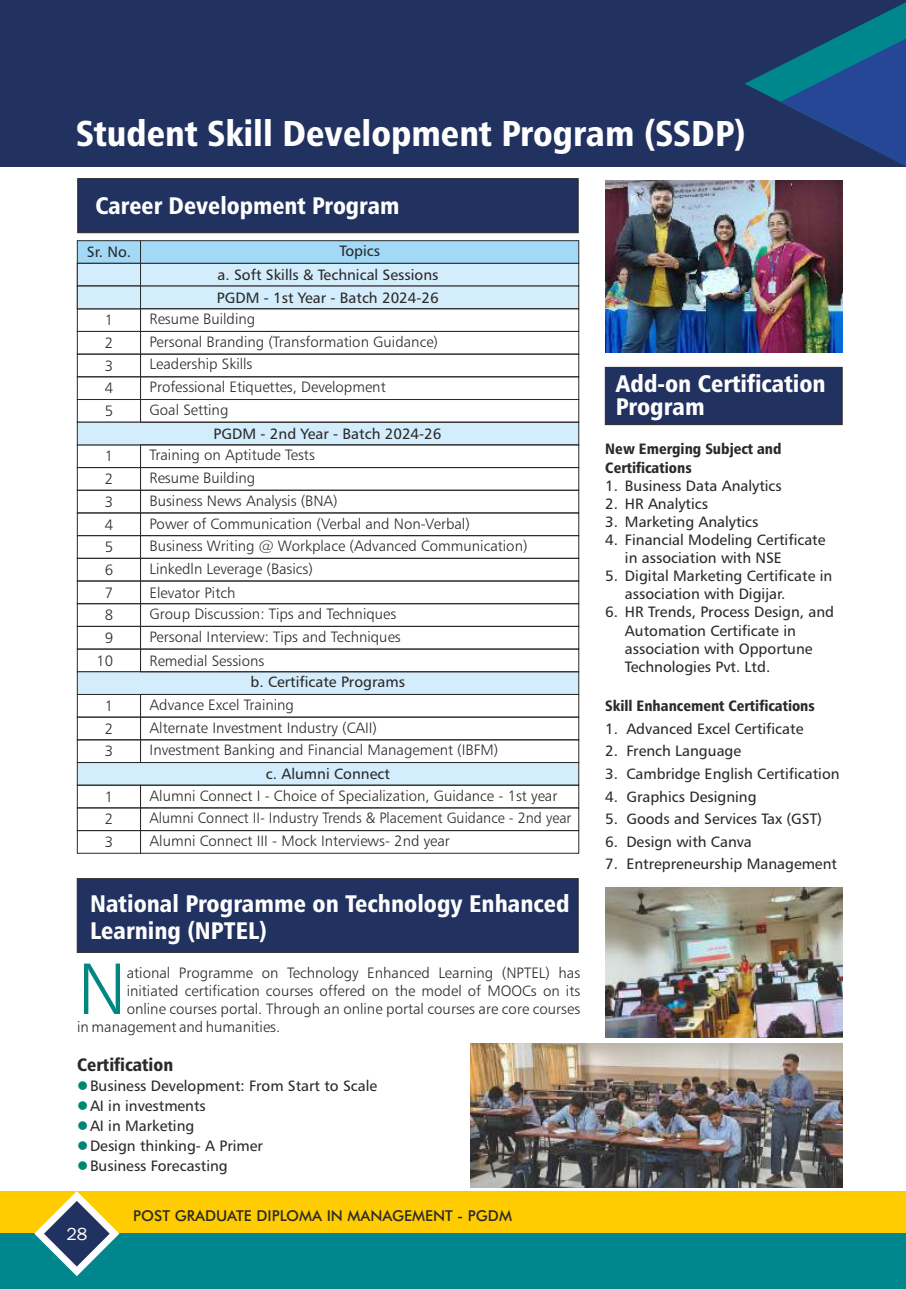
<style>
.page{position:relative;width:906px;height:1289px;background:#fff}
.page>*{position:absolute;margin:0;border:0;box-sizing:border-box;transform-origin:0 0}
.t1{font:72.6px "Humanist 777 BT Light B";color:#00877f}
.t2{font:36px "Humanist 777 BT Black Condensed B";color:#fefefe}
.t3{font:24px/26.7px "Humanist 777 BT Black Condensed B";color:#fefefe}
.t4{font:18px "Humanist 777 BT Black Condensed B";color:#2b2a29}
.t5{font:18px "Franklin Gothic";color:#fefefe}
.t6{font:15px/22.6px "Humanist 777 BT Light B";color:#2b2a29}
.t7{font:15px/18.1px "Humanist 777 BT Roman B";color:#2b2a29}
.t8{font:15px/18.3px "Humanist 777 BT Black Condensed B";color:#2b2a29}
.t9{font:500 15px "Futura BT";color:#2b2a29}
.s1{color:#008672}
</style>
<div class="page">
<div style="left:0;top:1191px;width:906px;height:97px;background:#fecc00"></div>
<div style="left:0;top:1233px;width:906px;height:55px;background:#00878e"></div>
<svg style="left:34px;top:1191px;width:85px;height:85px"></svg>
<div style="left:0;top:0;width:906px;height:166px;background:#223260"></div>
<svg style="left:745px;top:2px;width:161px;height:164px"></svg>
<div style="left:604px;top:366px;width:239px;height:59px;background:#223260"></div>
<div style="left:77px;top:178px;width:502px;height:55px;background:#223260"></div>
<div style="left:76px;top:878px;width:503px;height:75px;background:#223260"></div>
<div style="left:76px;top:761px;width:503px;height:25px;background:#d4edfc"></div>
<div style="left:77px;top:444px;width:64px;height:24px;border:1px solid #2b2a29"></div>
<div style="left:77px;top:535px;width:64px;height:23px;border:1px solid #2b2a29"></div>
<div style="left:77px;top:648px;width:64px;height:24px;border:1px solid #2b2a29"></div>
<div style="left:77px;top:739px;width:64px;height:24px;border:1px solid #2b2a29"></div>
<div style="left:77px;top:784px;width:64px;height:24px;border:1px solid #2b2a29"></div>
<div style="left:77px;top:807px;width:64px;height:24px;border:1px solid #2b2a29"></div>
<div style="left:77px;top:830px;width:64px;height:23px;border:1px solid #2b2a29"></div>
<div style="left:77px;top:467px;width:64px;height:23px;border:1px solid #2b2a29"></div>
<div style="left:77px;top:580px;width:64px;height:24px;border:1px solid #2b2a29"></div>
<div style="left:77px;top:603px;width:64px;height:24px;border:1px solid #2b2a29"></div>
<div style="left:77px;top:490px;width:64px;height:23px;border:1px solid #2b2a29"></div>
<div style="left:77px;top:716px;width:64px;height:24px;border:1px solid #2b2a29"></div>
<div style="left:77px;top:558px;width:64px;height:23px;border:1px solid #2b2a29"></div>
<div style="left:77px;top:626px;width:64px;height:23px;border:1px solid #2b2a29"></div>
<div style="left:77px;top:331px;width:64px;height:23px;border:1px solid #2b2a29"></div>
<div style="left:77px;top:354px;width:64px;height:23px;border:1px solid #2b2a29"></div>
<div style="left:77px;top:376px;width:64px;height:24px;border:1px solid #2b2a29"></div>
<svg style="left:76px;top:240px;width:503px;height:69px;background:#badbee"></svg>
<div style="left:140px;top:308px;width:439px;height:24px;border:1px solid #2b2a29"></div>
<svg style="left:76px;top:421px;width:503px;height:25px;background:#c9dfed"></svg>
<div style="left:140px;top:444px;width:439px;height:24px;border:1px solid #2b2a29"></div>
<svg style="left:76px;top:671px;width:503px;height:24px;background:#cde5f4"></svg>
<div style="left:140px;top:535px;width:439px;height:23px;border:1px solid #2b2a29"></div>
<div style="left:140px;top:648px;width:439px;height:24px;border:1px solid #2b2a29"></div>
<div style="left:140px;top:739px;width:439px;height:24px;border:1px solid #2b2a29"></div>
<div style="left:140px;top:784px;width:439px;height:24px;border:1px solid #2b2a29"></div>
<div style="left:140px;top:807px;width:439px;height:24px;border:1px solid #2b2a29"></div>
<div style="left:140px;top:830px;width:439px;height:23px;border:1px solid #2b2a29"></div>
<div style="left:140px;top:467px;width:439px;height:23px;border:1px solid #2b2a29"></div>
<div style="left:140px;top:580px;width:439px;height:24px;border:1px solid #2b2a29"></div>
<div style="left:140px;top:603px;width:439px;height:24px;border:1px solid #2b2a29"></div>
<div style="left:140px;top:490px;width:439px;height:23px;border:1px solid #2b2a29"></div>
<div style="left:140px;top:694px;width:439px;height:23px;border:1px solid #2b2a29"></div>
<div style="left:140px;top:716px;width:439px;height:24px;border:1px solid #2b2a29"></div>
<div style="left:140px;top:558px;width:439px;height:23px;border:1px solid #2b2a29"></div>
<div style="left:140px;top:626px;width:439px;height:23px;border:1px solid #2b2a29"></div>
<div style="left:140px;top:331px;width:439px;height:23px;border:1px solid #2b2a29"></div>
<div style="left:140px;top:354px;width:439px;height:23px;border:1px solid #2b2a29"></div>
<div style="left:140px;top:376px;width:439px;height:24px;border:1px solid #2b2a29"></div>
<img style="left:605px;top:887px;width:237px;height:150px">
<img style="left:470px;top:1043px;width:372px;height:144px">
<img style="left:605px;top:180px;width:237px;height:172px">
<h2 class="t2" style="left:76px;top:119px;width:671px">Student Skill Development Program (SSDP)</h2>
<h3 class="t3" style="left:95px;top:194px;width:305px">Career Development Program</h3>
<p class="t7" style="left:87px;top:244px;width:46px">Sr. No.</p>
<p class="t7" style="left:217px;top:240px;width:222px;line-height:24.3px;text-indent:122px">Topics<br>a. Soft Skills &amp; Technical Sessions</p>
<p class="t7" style="left:217px;top:290px;width:223px">PGDM - 1st Year - Batch 2024-26</p>
<p class="t6" style="left:105px;top:310px;width:10px">1</p>
<p class="t6" style="left:150px;top:309px;width:107px">Resume Building</p>
<p class="t6" style="left:105px;top:333px;width:10px;text-align:justify">2<br>3<br>4<br>5</p>
<p class="t6" style="left:96px;top:446px;width:18px;text-align:center">1<br>2<br>3<br>4<br>5<br>6<br>7<br>8<br>9<br>10</p>
<p class="t6" style="left:105px;top:695px;width:10px;text-align:justify">1<br>2<br>3</p>
<p class="t6" style="left:105px;top:786px;width:10px;text-align:justify">1<br>2<br>3</p>
<p class="t6" style="left:150px;top:331px;width:290px">Personal Branding (Transformation Guidance)<br>Leadership Skills<br>Professional Etiquettes, Development<br>Goal Setting</p>
<p class="t7" style="left:214px;top:426px;width:229px">PGDM - 2nd Year - Batch 2024-26</p>
<p class="t6" style="left:150px;top:445px;width:379px">Training on Aptitude Tests<br>Resume Building<br>Business News Analysis (BNA)<br>Power of Communication (Verbal and Non-Verbal)<br>Business Writing @ Workplace (Advanced Communication)<br>Linkedln Leverage (Basics)</p>
<p class="t6" style="left:150px;top:583px;width:248px;line-height:21.1px">Elevator Pitch<br>Group Discussion: Tips and Techniques</p>
<p class="t6" style="left:150px;top:625px;width:253px;line-height:24.2px">Personal Interview: Tips and Techniques<br>Remedial Sessions</p>
<p class="t7" style="left:250px;top:674px;width:156px">b. Certificate Programs</p>
<p class="t6" style="left:150px;top:694px;width:229px">Advance Excel Training<br>Alternate Investment Industry (CAII)</p>
<p class="t7" style="left:266px;top:766px;width:125px">c. Alumni Connect</p>
<p class="t6" style="left:150px;top:740px;width:350px">Investment Banking and Financial Management (IBFM)</p>
<p class="t6" style="left:150px;top:785px;width:423px">Alumni Connect I - Choice of Specialization, Guidance - 1st year<br>Alumni Connect II- Industry Trends &amp; Placement Guidance - 2nd year<br>Alumni Connect III - Mock Interviews- 2nd year</p>
<h3 class="t3" style="left:90px;top:892px;width:481px">National Programme on Technology Enhanced<br>Learning (NPTEL)</h3>
<h1 class="t1" style="left:77px;top:958px;width:51px">N</h1>
<p class="t6" style="left:127px;top:962px;width:455px">ational Programme on Technology Enhanced Learning (NPTEL) has</p>
<p class="t6" style="left:127px;top:980px;width:455px">initiated certification courses offered on the model of MOOCs on its</p>
<p class="t6" style="left:127px;top:998px;width:455px">online courses portal. Through an online portal courses are core courses</p>
<p class="t6" style="left:77px;top:1016px;width:205px">in management and humanities.</p>
<p class="t4" style="left:77px;top:1056px;width:97px">Certification</p>
<p class="t7" style="left:77px;top:1078px;width:301px"><span class="s1">●</span>Business Development: From Start to Scale</p>
<p class="t7" style="left:77px;top:1098px;width:130px"><span class="s1">●</span>AI in investments</p>
<p class="t7" style="left:77px;top:1118px;width:119px"><span class="s1">●</span>AI in Marketing</p>
<p class="t7" style="left:77px;top:1137px;width:187px"><span class="s1">●</span>Design thinking- A Primer</p>
<p class="t7" style="left:77px;top:1157px;width:152px"><span class="s1">●</span>Business Forecasting</p>
<p class="t5" style="left:66px;top:1226px;width:23px">28</p>
<p class="t9" style="left:133px;top:1209px;width:380px">POST GRADUATE DIPLOMA IN MANAGEMENT - PGDM</p>
<h3 class="t3" style="left:616px;top:374px;width:211px;line-height:23px">Add-on Certification<br>Program</h3>
<p class="t8" style="left:605px;top:441px;width:178px">New Emerging Subject and<br>Certifications</p>
<p class="t7" style="left:605px;top:478px;width:178px">1. Business Data Analytics</p>
<p class="t7" style="left:605px;top:496px;width:104px">2. HR Analytics</p>
<p class="t7" style="left:605px;top:514px;width:155px">3. Marketing Analytics</p>
<p class="t7" style="left:625px;top:532px;width:202px;text-indent:-20px">4. Financial Modeling Certificate in association with NSE</p>
<p class="t7" style="left:625px;top:568px;width:209px;text-indent:-20px">5. Digital Marketing Certificate in association with Digijar.</p>
<p class="t7" style="left:625px;top:604px;width:211px;text-indent:-20px">6. HR Trends, Process Design, and<br>Automation Certificate in association with Opportune<br>Technologies Pvt. Ltd.</p>
<p class="t8" style="left:605px;top:698px;width:211px">Skill Enhancement Certifications</p>
<p class="t7" style="left:605px;top:720px;width:200px">1. Advanced Excel Certificate</p>
<p class="t7" style="left:605px;top:743px;width:137px">2. French Language</p>
<p class="t7" style="left:605px;top:766px;width:236px">3. Cambridge English Certification</p>
<p class="t7" style="left:605px;top:788px;width:153px">4. Graphics Designing</p>
<p class="t7" style="left:605px;top:811px;width:218px">5. Goods and Services Tax (GST)</p>
<p class="t7" style="left:605px;top:833px;width:148px">6. Design with Canva</p>
<p class="t7" style="left:605px;top:856px;width:233px">7. Entrepreneurship Management</p>
</div>
